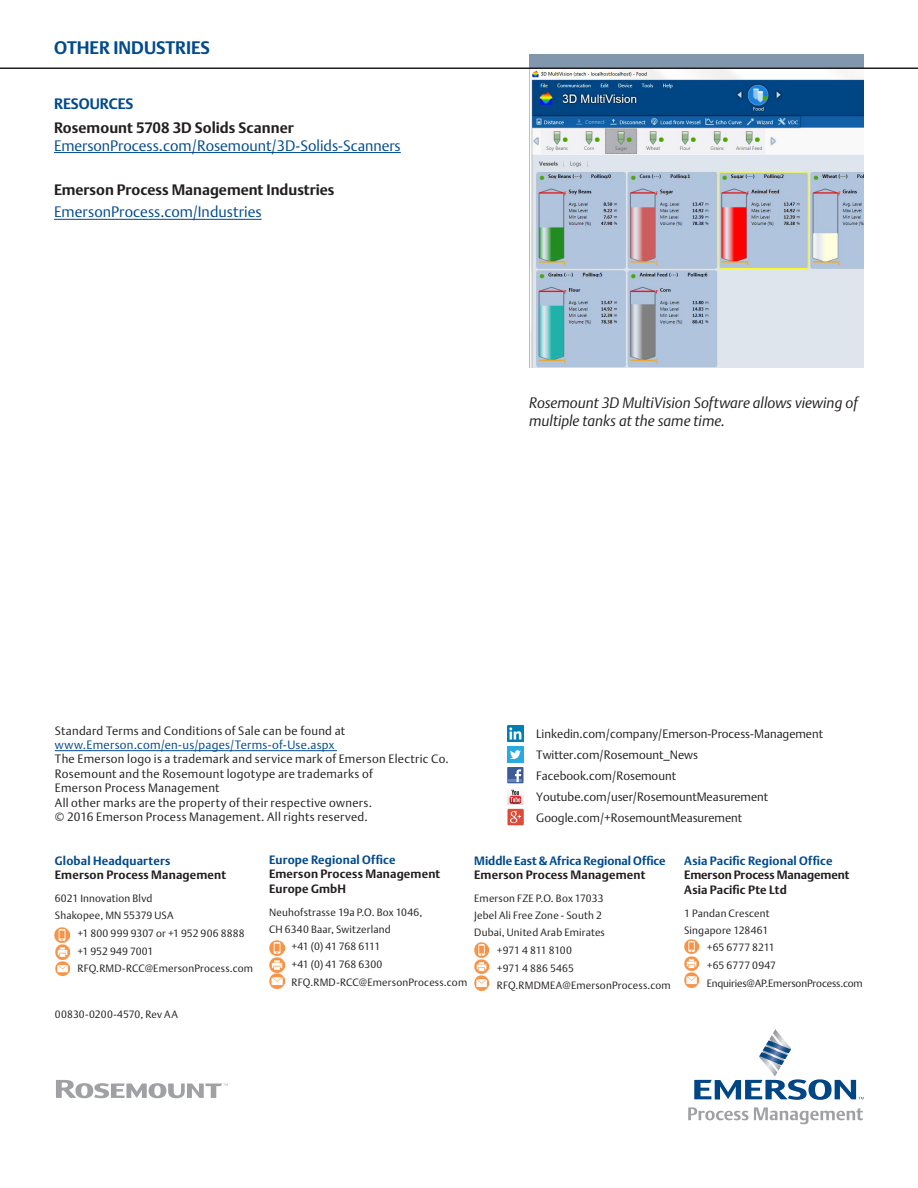
<style>
.page{position:relative;width:918px;height:1188px;background:#fff}
.page>*{position:absolute;margin:0;border:0;box-sizing:border-box;transform-origin:0 0}
.t1{font:700 18px "DTL Argo T";color:#004a8d}
.Body_text{font:15px "DTL Argo T Light";color:#004a8d}
.t2{font:italic 15px/18px "DTL Argo T Light";color:#231f20}
.Body_text-2{font:700 15px "DTL Argo T";color:#231f20}
.t3{font:700 15px "DTL Argo T";color:#004a8d}
.Subhead{font:12px "DTL Argo T Light";letter-spacing:.02em;color:#231f20}
.Subhead-2{font:12px "DTL Argo T Light";color:#231f20}
.t4{font:700 12px "DTL Argo T";letter-spacing:.015em;color:#231f20}
.t5{font:700 12px "DTL Argo T";letter-spacing:.01em;color:#004a8d}
.t6{font:12px "DTL Argo T Light";letter-spacing:.02em;color:#004a8d}
.t7{font:700 12px "DTL Argo T";letter-spacing:-.005em;color:#231f20}
.t8{font:10.5px "DTL Argo T Light";letter-spacing:.015em;color:#231f20}
.t9{font:10.5px "DTL Argo T Light";letter-spacing:-.01em;color:#231f20}
.t10{font:10.5px "DTL Argo T Light";letter-spacing:-.04em;color:#231f20}
.t11{font:10.5px "DTL Argo T Light";letter-spacing:-.02em;color:#231f20}
</style>
<div class="page">
<img style="left:530px;top:69px;width:334px;height:299px">
<div style="left:529px;top:54px;width:335px;height:14px;background:#8197ae"></div>
<hr style="left:0;top:68px;width:918px;height:1px;background:#231f20">
<hr style="left:54px;top:152px;width:347px;height:1px;background:#004a8d">
<hr style="left:54px;top:219px;width:208px;height:1px;background:#004a8d">
<svg style="left:694px;top:1029px;width:170px;height:71px"></svg>
<svg style="left:688px;top:1107px;width:175px;height:17px"></svg>
<svg style="left:56px;top:1080px;width:172px;height:18px"></svg>
<hr style="left:55px;top:750px;width:282px;height:1px;background:#004a8d">
<img style="left:55px;top:961px;width:15px;height:15px">
<img style="left:55px;top:945px;width:15px;height:14px">
<img style="left:55px;top:927px;width:15px;height:15px">
<img style="left:270px;top:974px;width:14px;height:15px">
<img style="left:270px;top:958px;width:14px;height:14px">
<img style="left:269px;top:940px;width:15px;height:15px">
<img style="left:474px;top:976px;width:15px;height:14px">
<img style="left:475px;top:960px;width:14px;height:14px">
<img style="left:474px;top:942px;width:15px;height:15px">
<img style="left:684px;top:973px;width:15px;height:14px">
<img style="left:685px;top:956px;width:14px;height:15px">
<img style="left:684px;top:939px;width:15px;height:15px">
<img style="left:507px;top:809px;width:17px;height:16px">
<div style="left:507px;top:767px;width:17px;height:16px;background:#3b5b99"></div>
<svg style="left:508px;top:769px;width:14px;height:13px"></svg>
<img style="left:507px;top:725px;width:17px;height:17px">
<div style="left:507px;top:746px;width:17px;height:17px;background:#2aaae1"></div>
<svg style="left:510px;top:750px;width:11px;height:9px"></svg>
<svg style="left:507px;top:789px;width:17px;height:16px"></svg>
<p class="t1" style="left:54px;top:37px;width:158px">OTHER INDUSTRIES</p>
<p class="t3" style="left:54px;top:94px;width:81px">RESOURCES</p>
<p class="Body_text-2" style="left:54px;top:118px;width:241px">Rosemount 5708 3D Solids Scanner</p>
<p class="Body_text" style="left:54px;top:136px;width:348px">EmersonProcess.com/Rosemount/3D-Solids-Scanners</p>
<p class="Body_text-2" style="left:54px;top:181px;width:282px">Emerson Process Management Industries</p>
<p class="Body_text" style="left:54px;top:203px;width:209px">EmersonProcess.com/Industries</p>
<p class="t2" style="left:529px;top:394px;width:330px">Rosemount 3D MultiVision Software allows viewing of multiple tanks at the same time.</p>
<p class="Subhead" style="left:55px;top:723px;width:292px">Standard Terms and Conditions of Sale can be found at</p>
<p class="t6" style="left:55px;top:738px;width:281px">www.Emerson.com/en-us/pages/Terms-of-Use.aspx</p>
<p class="Subhead" style="left:55px;top:752px;width:395px">The Emerson logo is a trademark and service mark of Emerson Electric Co.</p>
<p class="Subhead" style="left:55px;top:766px;width:319px">Rosemount and the Rosemount logotype are trademarks of</p>
<p class="Subhead" style="left:55px;top:781px;width:166px">Emerson Process Management</p>
<p class="Subhead" style="left:55px;top:795px;width:319px">All other marks are the property of their respective owners.</p>
<p class="Subhead" style="left:55px;top:810px;width:314px">© 2016 Emerson Process Management. All rights reserved.</p>
<p class="t5" style="left:55px;top:853px;width:117px">Global Headquarters</p>
<p class="t4" style="left:55px;top:868px;width:173px">Emerson Process Management</p>
<p class="t8" style="left:55px;top:892px;width:99px">6021 Innovation Blvd</p>
<p class="t8" style="left:55px;top:909px;width:120px">Shakopee, MN 55379 USA</p>
<p class="t8" style="left:77px;top:927px;width:169px">+1 800 999 9307 or +1 952 906 8888</p>
<p class="t8" style="left:77px;top:945px;width:78px">+1 952 949 7001</p>
<p class="t8" style="left:77px;top:962px;width:177px">RFQ.RMD-RCC@EmersonProcess.com</p>
<p class="Subhead-2" style="left:536px;top:727px;width:288px">Linkedin.com/company/Emerson-Process-Management</p>
<p class="Subhead-2" style="left:536px;top:748px;width:163px">Twitter.com/Rosemount_News</p>
<p class="Subhead-2" style="left:536px;top:769px;width:141px">Facebook.com/Rosemount</p>
<p class="Subhead-2" style="left:536px;top:790px;width:233px">Youtube.com/user/RosemountMeasurement</p>
<p class="Subhead-2" style="left:536px;top:811px;width:207px">Google.com/+RosemountMeasurement</p>
<p class="t5" style="left:269px;top:852px;width:128px">Europe Regional Office</p>
<p class="t4" style="left:269px;top:867px;width:173px">Emerson Process Management</p>
<p class="t4" style="left:269px;top:881px;width:79px">Europe GmbH</p>
<p class="t8" style="left:269px;top:906px;width:155px">Neuhofstrasse 19a P.O. Box 1046,</p>
<p class="t8" style="left:269px;top:923px;width:123px">CH 6340 Baar, Switzerland</p>
<p class="t10" style="left:292px;top:940px;width:90px">+41 (0) 41 768 6111</p>
<p class="t8" style="left:292px;top:958px;width:92px">+41 (0) 41 768 6300</p>
<p class="t8" style="left:292px;top:976px;width:177px">RFQ.RMD-RCC@EmersonProcess.com</p>
<p class="t5" style="left:474px;top:853px;width:193px">Middle East &amp; Africa Regional Office</p>
<p class="t4" style="left:474px;top:868px;width:173px">Emerson Process Management</p>
<p class="t8" style="left:474px;top:892px;width:131px">Emerson FZE P.O. Box 17033</p>
<p class="t8" style="left:474px;top:909px;width:129px">Jebel Ali Free Zone - South 2</p>
<p class="t8" style="left:474px;top:926px;width:132px">Dubai, United Arab Emirates</p>
<p class="t11" style="left:497px;top:944px;width:77px">+971 4 811 8100</p>
<p class="t8" style="left:497px;top:962px;width:79px">+971 4 886 5465</p>
<p class="t8" style="left:497px;top:979px;width:176px">RFQ.RMDMEA@EmersonProcess.com</p>
<p class="t5" style="left:684px;top:853px;width:150px">Asia Pacific Regional Office</p>
<p class="t7" style="left:684px;top:868px;width:167px">Emerson Process Management</p>
<p class="t4" style="left:684px;top:882px;width:104px">Asia Pacific Pte Ltd</p>
<p class="t8" style="left:684px;top:907px;width:87px">1 Pandan Crescent</p>
<p class="t8" style="left:684px;top:924px;width:86px">Singapore 128461</p>
<p class="t8" style="left:707px;top:941px;width:70px">+65 6777 8211</p>
<p class="t8" style="left:707px;top:959px;width:71px">+65 6777 0947</p>
<p class="t9" style="left:707px;top:977px;width:158px">Enquiries@AP.EmersonProcess.com</p>
<p class="t8" style="left:55px;top:1008px;width:124px">00830-0200-4570, Rev AA</p>
</div>
